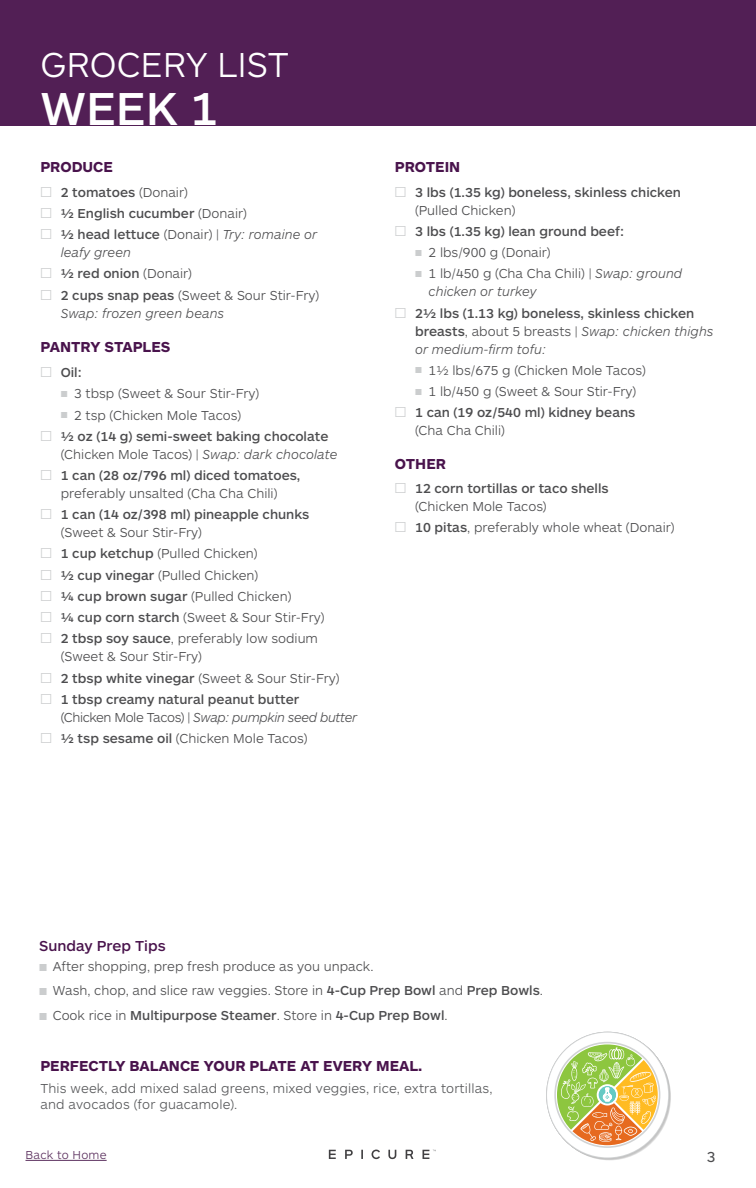
<style>
.page{position:relative;width:756px;height:1188px;background:#fff}
.page>*{position:absolute;margin:0;border:0;box-sizing:border-box;transform-origin:0 0}
.t1{font:500 48px "ARS Maquette Pro";color:#fff}
.t2{font:300 36px "ARS Maquette Pro";color:#fff}
.t3{font:700 15px "ARS Maquette Pro";color:#49134c}
.t4{font:500 15px "ARS Maquette Pro";color:#49134c}
.t5{font:15px "ARS Maquette Pro";color:#4d4d4f}
.t6{font:500 13.5px/18px "ARS Maquette Pro";color:#4d4d4f}
.t7{font:300 13.5px/18px "ARS Maquette Pro";color:#4d4d4f;text-align:center}
.t8{font:italic 300 13.5px/18px "ARS Maquette Pro";color:#4d4d4f}
.t9{font:300 13.5px/15.8px "ARS Maquette Pro";letter-spacing:.01em;color:#58595b}
.t10{font:300 12px "ARS Maquette Pro";letter-spacing:.02em;color:#5b305e}
.s1{font-weight:400;font-size:15px;color:#cbcdce}
.s2{font-weight:300}
.s3{font-weight:400;font-style:normal;font-size:15px;color:#cbcdce}
.s4{font-weight:500;font-style:normal}
.s5{font-style:normal}
.s6{font-weight:400;font-size:9px;color:#cbcdce}
.s7{font-weight:300;font-style:italic}
.s8{font-weight:500}
.s9{font-weight:400;font-style:normal;font-size:9px;color:#cbcdce}
.s10{font-weight:400;font-size:10.5px;color:#cbcdce}
</style>
<div class="page">
<svg style="left:329px;top:1150px;width:7px;height:9px"></svg>
<svg style="left:345px;top:1150px;width:8px;height:9px"></svg>
<svg style="left:361px;top:1150px;width:2px;height:9px"></svg>
<svg style="left:388px;top:1150px;width:8px;height:9px"></svg>
<svg style="left:406px;top:1150px;width:7px;height:9px"></svg>
<svg style="left:423px;top:1150px;width:13px;height:9px"></svg>
<svg style="left:372px;top:1150px;width:8px;height:9px"></svg>
<hr style="left:26px;top:1160px;width:81px;height:1px;background:#5b305e">
<div style="left:0;top:0;width:756px;height:125px;background:#521f55"></div>
<svg style="left:546px;top:1032px;width:125px;height:129px"></svg>
<h2 class="t2" style="left:40px;top:42px;width:250px">GROCERY LIST</h2>
<h1 class="t1" style="left:40px;top:78px;width:179px">WEEK 1</h1>
<p class="t3" style="left:40px;top:157px;width:74px">PRODUCE</p>
<p class="t6" style="left:40px;top:182px;width:149px"><span class="s1">□</span> 2 tomatoes <span class="s2">(Donair)</span></p>
<p class="t6" style="left:40px;top:203px;width:208px"><span class="s1">□</span> ½ English cucumber <span class="s2">(Donair)</span></p>
<p class="t8" style="left:61px;top:225px;width:258px;text-indent:-20px"><span class="s3">□</span> <span class="s4">½ head lettuce</span> <span class="s5">(Donair) |</span> Try: romaine or leafy green</p>
<p class="t6" style="left:40px;top:264px;width:153px"><span class="s1">□</span> ½ red onion <span class="s2">(Donair)</span></p>
<p class="t8" style="left:61px;top:285px;width:260px;text-indent:-20px"><span class="s3">□</span> <span class="s4">2 cups snap peas</span> <span class="s5">(Sweet &amp; Sour Stir-Fry)<br></span>Swap: frozen green beans</p>
<p class="t3" style="left:40px;top:337px;width:131px">PANTRY STAPLES</p>
<p class="t6" style="left:40px;top:363px;width:43px"><span class="s1">□</span> Oil:</p>
<p class="t7" style="left:61px;top:384px;width:200px"><span class="s6">■</span> 3 tbsp (Sweet &amp; Sour Stir-Fry)</p>
<p class="t7" style="left:61px;top:405px;width:182px"><span class="s6">■</span> 2 tsp (Chicken Mole Tacos)</p>
<p class="t6" style="left:61px;top:426px;width:278px;text-indent:-20px"><span class="s1">□</span> ½ oz (14 g) semi-sweet baking chocolate <span class="s2">(Chicken Mole Tacos) |</span> <span class="s7">Swap: dark chocolate</span></p>
<p class="t7" style="left:40px;top:466px;width:261px"><span class="s1">□</span> <span class="s8">1 can (28 oz/796 ml) diced tomatoes, </span>preferably unsalted (Cha Cha Chili)</p>
<p class="t6" style="left:61px;top:505px;width:250px;text-indent:-20px"><span class="s1">□</span> 1 can (14 oz/398 ml) pineapple chunks <span class="s2">(Sweet &amp; Sour Stir-Fry)</span></p>
<p class="t7" style="left:40px;top:544px;width:219px"><span class="s1">□</span> <span class="s8">1 cup ketchup</span> (Pulled Chicken)</p>
<p class="t7" style="left:40px;top:565px;width:219px"><span class="s1">□</span> <span class="s8">½ cup vinegar</span> (Pulled Chicken)</p>
<p class="t7" style="left:40px;top:587px;width:253px"><span class="s1">□</span> <span class="s8">¼ cup brown sugar</span> (Pulled Chicken)</p>
<p class="t7" style="left:40px;top:608px;width:285px"><span class="s1">□</span> <span class="s8">¼ cup corn starch</span> (Sweet &amp; Sour Stir-Fry)</p>
<p class="t7" style="left:61px;top:629px;width:259px;text-align:left;text-indent:-20px"><span class="s1">□</span> <span class="s8">2 tbsp soy sauce</span>, preferably low sodium (Sweet &amp; Sour Stir-Fry)</p>
<p class="t7" style="left:40px;top:668px;width:301px"><span class="s1">□</span> <span class="s8">2 tbsp white vinegar</span> (Sweet &amp; Sour Stir-Fry)</p>
<p class="t6" style="left:61px;top:690px;width:298px;text-indent:-20px"><span class="s1">□</span> 1 tbsp creamy natural peanut butter<br><span class="s2">(Chicken Mole Tacos) |</span> <span class="s7">Swap: pumpkin seed butter</span></p>
<p class="t7" style="left:40px;top:729px;width:269px"><span class="s1">□</span> <span class="s8">½ tsp sesame oil</span> (Chicken Mole Tacos)</p>
<p class="t3" style="left:395px;top:157px;width:67px">PROTEIN</p>
<p class="t6" style="left:415px;top:182px;width:267px;text-indent:-20px"><span class="s1">□</span> 3 lbs (1.35 kg) boneless, skinless chicken <span class="s2">(Pulled Chicken)</span></p>
<p class="t6" style="left:395px;top:221px;width:231px"><span class="s1">□</span> 3 lbs (1.35 kg) lean ground beef:</p>
<p class="t7" style="left:415px;top:243px;width:137px"><span class="s6">■</span> 2 lbs/900 g (Donair)</p>
<p class="t8" style="left:429px;top:264px;width:255px;text-indent:-14px"><span class="s9">■</span> <span class="s5">1 lb/450 g (Cha Cha Chili) |</span> Swap: ground chicken or turkey</p>
<p class="t6" style="left:415px;top:303px;width:300px;text-indent:-20px"><span class="s1">□</span> 2½ lbs (1.13 kg) boneless, skinless chicken breasts<span class="s2">, about 5 breasts |</span> <span class="s7">Swap: chicken thighs or medium-firm tofu:</span></p>
<p class="t7" style="left:415px;top:360px;width:232px"><span class="s6">■</span> 1½ lbs/675 g (Chicken Mole Tacos)</p>
<p class="t7" style="left:415px;top:382px;width:223px"><span class="s6">■</span> 1 lb/450 g (Sweet &amp; Sour Stir-Fry)</p>
<p class="t6" style="left:415px;top:403px;width:222px;text-indent:-20px"><span class="s1">□</span> 1 can (19 oz/540 ml) kidney beans <span class="s2">(Cha Cha Chili)</span></p>
<p class="t3" style="left:395px;top:454px;width:53px">OTHER</p>
<p class="t6" style="left:415px;top:479px;width:195px;text-indent:-20px"><span class="s1">□</span> 12 corn tortillas or taco shells <span class="s2">(Chicken Mole Tacos)</span></p>
<p class="t7" style="left:395px;top:518px;width:281px"><span class="s1">□</span> <span class="s8">10 pitas</span>, preferably whole wheat (Donair)</p>
<p class="t4" style="left:39px;top:936px;width:128px">Sunday Prep Tips</p>
<p class="t7" style="left:39px;top:956px;width:336px"><span class="s10">■</span> After shopping, prep fresh produce as you unpack.</p>
<p class="t7" style="left:39px;top:981px;width:505px"><span class="s10">■</span> Wash, chop, and slice raw veggies. Store in <span class="s8">4-Cup Prep Bowl</span> and <span class="s8">Prep Bowls</span>.</p>
<p class="t6" style="left:39px;top:1006px;width:410px"><span class="s10">■</span> <span class="s2">Cook rice in</span> Multipurpose Steamer<span class="s2">. Store in</span> 4-Cup Prep Bowl<span class="s2">.</span></p>
<p class="t3" style="left:40px;top:1056px;width:384px">PERFECTLY BALANCE YOUR PLATE AT EVERY MEAL.</p>
<p class="t9" style="left:40px;top:1080px;width:454px">This week, add mixed salad greens, mixed veggies, rice, extra tortillas, and avocados (for guacamole).</p>
<p class="t10" style="left:26px;top:1147px;width:83px">Back to Home</p>
<p class="t5" style="left:707px;top:1147px;width:10px">3</p>
</div>
